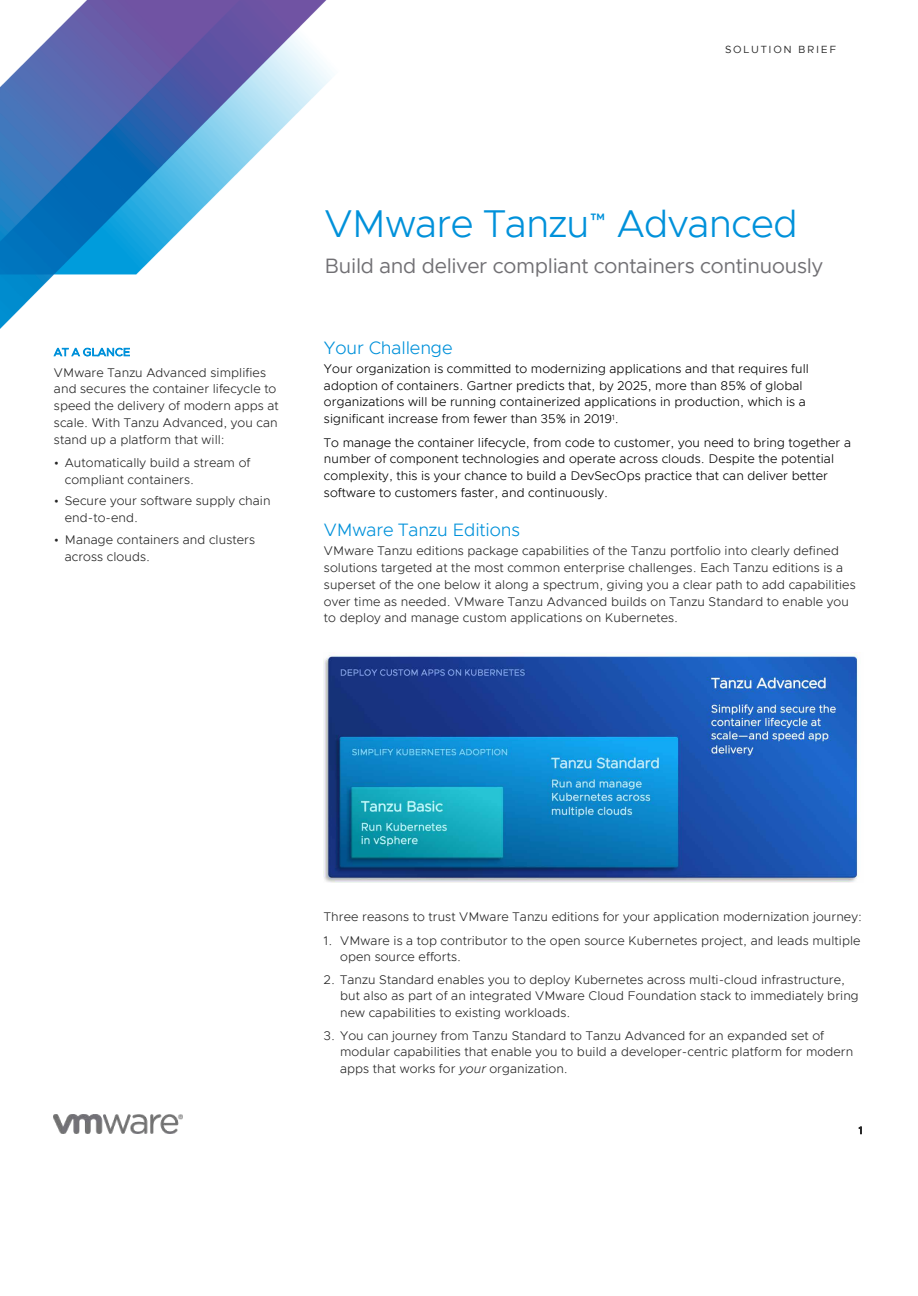
<style>
.page{position:relative;width:918px;height:1296px;background:#fff}
.page>*{position:absolute;margin:0;border:0;box-sizing:border-box;transform-origin:0 0}
.t1{font:300 38.85px "Metropolis";letter-spacing:-.015em;color:#0091da}
.t2{font:20.85px "Metropolis";letter-spacing:-.01em;color:#717074}
.t3{font:300 18px "Metropolis";letter-spacing:-.01em;color:#0091da}
.t4{font:300 12.6px/16.8px "Metropolis";letter-spacing:.005em;color:#262626}
.t5{font:300 12.6px/16.8px "Metropolis";letter-spacing:.005em;color:#000}
.t6{font:300 10.95px "Metropolis";letter-spacing:.005em;color:#0091da}
.t7{font:10.5px "Metropolis";letter-spacing:.16em;color:#262626}
.t8{font:300 10.2px "Metropolis";color:#262626}
.s1{font-style:italic}
</style>
<div class="page">
<img style="left:0;top:0;width:332px;height:328px">
<img style="left:54px;top:1114px;width:128px;height:20px">
<img style="left:324px;top:652px;width:536px;height:230px">
<p class="t7" style="left:725px;top:43px;width:113px">SOLUTION BRIEF</p>
<p class="t6" style="left:54px;top:345px;width:78px">AT A GLANCE</p>
<p class="t4" style="left:54px;top:364px;width:226px">VMware Tanzu Advanced simplifies and secures the container lifecycle to speed the delivery of modern apps at scale. With Tanzu Advanced, you can stand up a platform that will:</p>
<p class="t4" style="left:65px;top:455px;width:187px;text-indent:-11px">• Automatically build a stream of compliant containers.</p>
<p class="t4" style="left:65px;top:493px;width:207px;text-indent:-11px">• Secure your software supply chain end-to-end.</p>
<p class="t4" style="left:65px;top:531px;width:192px;text-indent:-11px">• Manage containers and clusters across clouds.</p>
<h1 class="t1" style="left:324px;top:199px;width:475px">VMware Tanzu<sup>™</sup> Advanced</h1>
<h2 class="t2" style="left:324px;top:253px;width:500px">Build and deliver compliant containers continuously</h2>
<h3 class="t3" style="left:324px;top:336px;width:130px">Your Challenge</h3>
<p class="t5" style="left:324px;top:360px;width:487px">Your organization is committed to modernizing applications and that requires full adoption of containers. Gartner predicts that, by 2025, more than 85% of global organizations will be running containerized applications in production, which is a significant increase from fewer than 35% in 2019<sup>1</sup>.</p>
<p class="t5" style="left:324px;top:434px;width:529px">To manage the container lifecycle, from code to customer, you need to bring together a number of component technologies and operate across clouds. Despite the potential complexity, this is your chance to build a DevSecOps practice that can deliver better software to customers faster, and continuously.</p>
<h3 class="t3" style="left:324px;top:519px;width:197px">VMware Tanzu Editions</h3>
<p class="t4" style="left:324px;top:542px;width:533px">VMware Tanzu editions package capabilities of the Tanzu portfolio into clearly defined solutions targeted at the most common enterprise challenges. Each Tanzu editions is a superset of the one below it along a spectrum, giving you a clear path to add capabilities over time as needed. VMware Tanzu Advanced builds on Tanzu Standard to enable you to deploy and manage custom applications on Kubernetes.</p>
<p class="t4" style="left:324px;top:908px;width:539px">Three reasons to trust VMware Tanzu editions for your application modernization journey:</p>
<p class="t4" style="left:340px;top:932px;width:522px;text-indent:-16px">1. VMware is a top contributor to the open source Kubernetes project, and leads multiple open source efforts.</p>
<p class="t4" style="left:340px;top:971px;width:520px;text-indent:-16px">2. Tanzu Standard enables you to deploy Kubernetes across multi-cloud infrastructure, but also as part of an integrated VMware Cloud Foundation stack to immediately bring new capabilities to existing workloads.</p>
<p class="t4" style="left:340px;top:1027px;width:515px;text-indent:-16px">3. You can journey from Tanzu Standard to Tanzu Advanced for an expanded set of modular capabilities that enable you to build a developer-centric platform for modern apps that works for <span class="s1">your</span> organization.</p>
<p class="t8" style="left:859px;top:1124px;width:5px">1</p>
</div>
